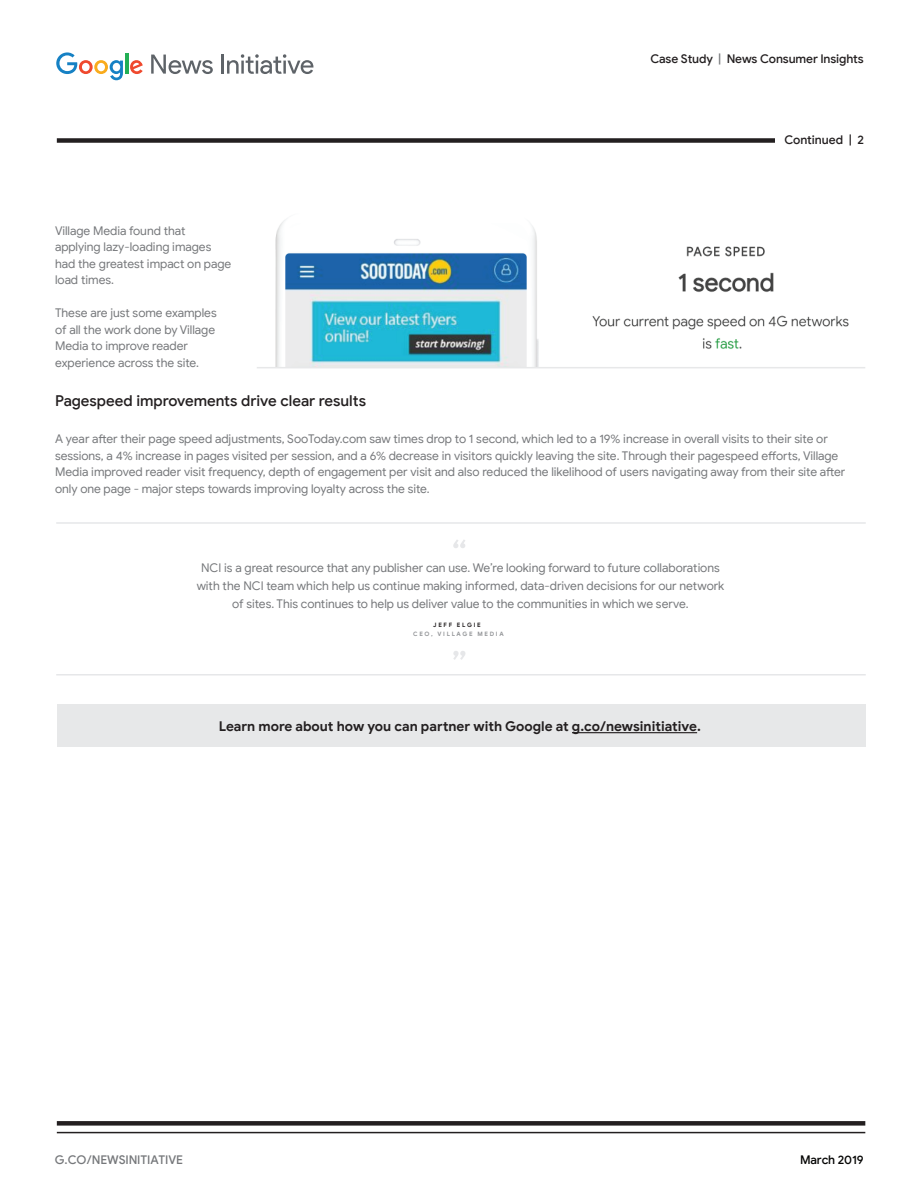
<style>
.page{position:relative;width:918px;height:1188px;background:#fff}
.page>*{position:absolute;margin:0;border:0;box-sizing:border-box;transform-origin:0 0}
.t1{font:500 15px "Google Sans";color:#231f20}
.t2{font:700 13.5px "Google Sans";color:#231f20}
.t3{font:12px/16.5px "Google Sans";color:#76787b}
.t4{font:500 12px "Google Sans";letter-spacing:-.01em;color:#231f20}
.t5{font:500 12px "Google Sans";letter-spacing:-.01em;color:#76787b}
.t6{font:500 12px "Google Sans";letter-spacing:-.01em;color:#050504}
.t7{font:700 6px "Google Sans";letter-spacing:.28em;color:#939598}
.t8{font:700 6px "Google Sans";letter-spacing:.28em;color:#231f20}
.s1{color:#76787b}
</style>
<div class="page">
<div style="left:57px;top:1121px;width:808px;height:5px;background:#231f20"></div>
<hr style="left:57px;top:1132px;width:808px;height:1px;background:#231f20">
<div style="left:57px;top:138px;width:808px;height:5px;background:#231f20"></div>
<div style="left:775px;top:131px;width:104px;height:20px;background:#fff"></div>
<svg style="left:151px;top:55px;width:62px;height:19px"></svg>
<hr style="left:221px;top:55px;width:3px;height:19px;background:#5e6368">
<svg style="left:227px;top:54px;width:86px;height:20px"></svg>
<svg style="left:56px;top:52px;width:67px;height:28px"></svg>
<hr style="left:125px;top:53px;width:3px;height:21px;background:#23af55">
<svg style="left:130px;top:60px;width:13px;height:14px"></svg>
<svg style="left:453px;top:540px;width:12px;height:8px"></svg>
<svg style="left:453px;top:651px;width:12px;height:9px"></svg>
<hr style="left:56px;top:522px;width:810px;height:2px;background:#e6e7e9">
<hr style="left:56px;top:674px;width:810px;height:2px;background:#e6e7e9">
<img style="left:275px;top:219px;width:264px;height:148px">
<img style="left:592px;top:246px;width:257px;height:103px">
<hr style="left:257px;top:367px;width:608px;height:1px;background:#e7e8e9">
<div style="left:57px;top:705px;width:808px;height:42px;background:#e7e8e9"></div>
<hr style="left:572px;top:732px;width:125px;height:1px;background:#231f20">
<p class="t4" style="left:650px;top:52px;width:215px">Case Study <span class="s1">|</span> News Consumer Insights</p>
<p class="t4" style="left:784px;top:133px;width:81px">Continued | 2</p>
<p class="t3" style="left:55px;top:222px;width:178px">Village Media found that applying lazy-loading images had the greatest impact on page load times.</p>
<p class="t3" style="left:55px;top:305px;width:163px">These are just some examples of all the work done by Village<br>Media to improve reader experience across the site.</p>
<p class="t1" style="left:55px;top:392px;width:313px">Pagespeed improvements drive clear results</p>
<p class="t3" style="left:55px;top:431px;width:792px">A year after their page speed adjustments, SooToday.com saw times drop to 1 second, which led to a 19% increase in overall visits to their site or sessions, a 4% increase in pages visited per session, and a 6% decrease in visitors quickly leaving the site. Through their pagespeed efforts, Village Media improved reader visit frequency, depth of engagement per visit and also reduced the likelihood of users navigating away from their site after only one page - major steps towards improving loyalty across the site.</p>
<p class="t3" style="left:197px;top:559px;width:529px;line-height:18px;text-align:center">NCI is a great resource that any publisher can use. We’re looking forward to future collaborations with the NCI team which help us continue making informed, data-driven decisions for our network of sites. This continues to help us deliver value to the communities in which we serve.</p>
<p class="t8" style="left:433px;top:622px;width:49px">JEFF ELGIE</p>
<p class="t7" style="left:413px;top:631px;width:92px">CEO, VILLAGE MEDIA</p>
<p class="t2" style="left:219px;top:718px;width:484px">Learn more about how you can partner with Google at g.co/newsinitiative.</p>
<p class="t5" style="left:55px;top:1152px;width:130px">G.CO/NEWSINITIATIVE</p>
<p class="t6" style="left:800px;top:1152px;width:65px">March 2019</p>
</div>
